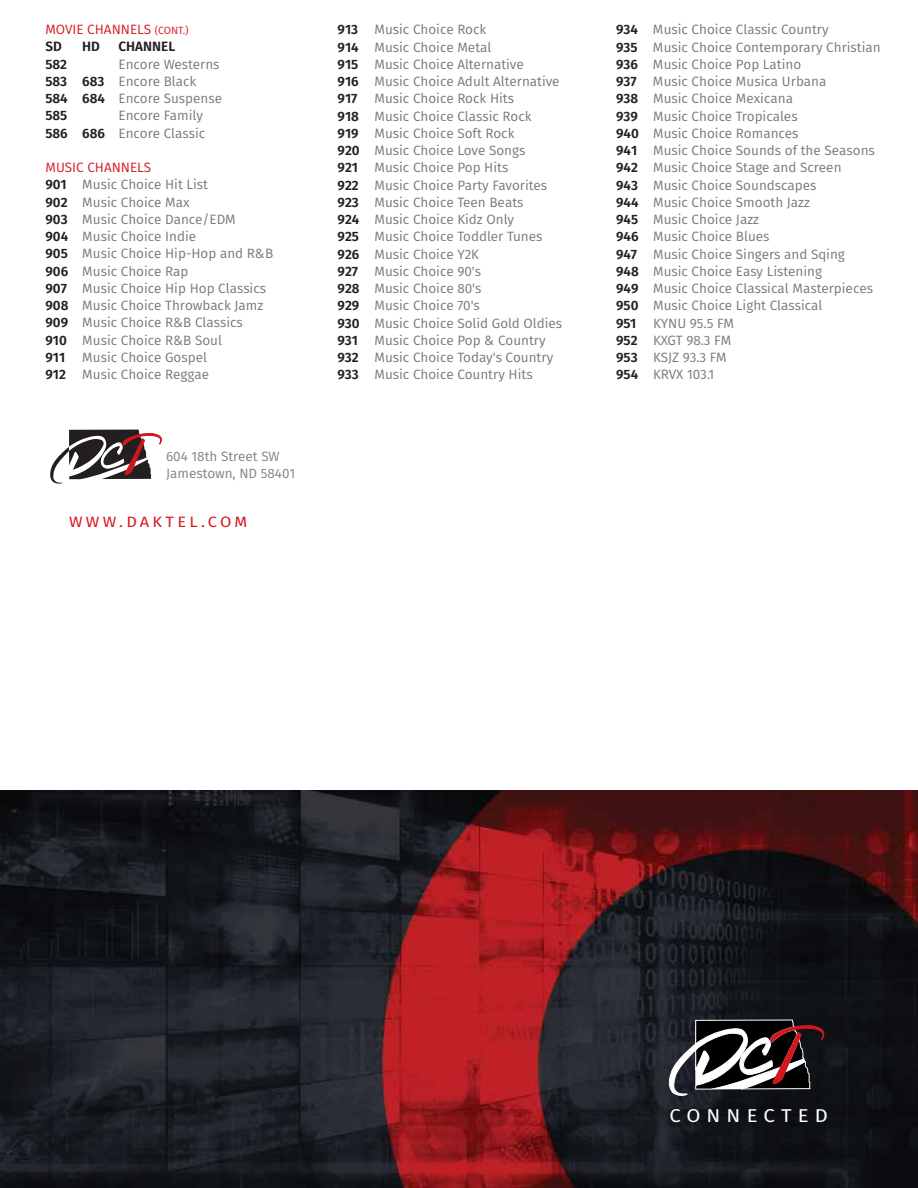
<style>
.page{position:relative;width:918px;height:1188px;background:#fff}
.page>*{position:absolute;margin:0;border:0;box-sizing:border-box;transform-origin:0 0}
.t1{font:18.6px "Fira Sans";letter-spacing:.3em;color:#fff;scale:1.1 1}
.t2{font:15px "Fira Sans";letter-spacing:.2em;color:#d71920;scale:1.1 1}
.t3{font:13.5px/17.2px "Fira Sans";color:#77787b}
.t4{font:13.5px/16.5px "Fira Sans";color:#808285}
.t5{font:13.5px/17.2px "Fira Sans";color:#d71920}
.t6{font:600 13.5px "Fira Sans";color:#231f20}
.s1{font-size:10.5px}
.s2{font-weight:600;color:#231f20}
.s3{color:#d71920}
.s4{font-weight:600;color:#212121}
</style>
<div class="page">
<svg style="left:50px;top:430px;width:112px;height:54px"></svg>
<img style="left:0;top:790px;width:918px;height:398px">
<svg style="left:667px;top:1019px;width:164px;height:78px"></svg>
<p class="t5" style="left:45px;top:20px;width:145px">MOVIE CHANNELS <span class="s1">(CONT.)<br></span><span class="s2">SD</span></p>
<p class="t6" style="left:82px;top:36px;width:19px">HD</p>
<p class="t6" style="left:119px;top:36px;width:58px">CHANNEL</p>
<p class="t3" style="left:45px;top:55px;width:178px;text-indent:73px">Encore Westerns<br><span class="s2">583 683</span> Encore Black<br><span class="s2">584 684</span> Encore Suspense<br><span class="s2">585</span></p>
<p class="t6" style="left:45px;top:53px;width:23px">582</p>
<p class="t3" style="left:45px;top:107px;width:161px;text-align:right">Encore Family<br><span class="s2">586 686</span> Encore Classic</p>
<p class="t3" style="left:45px;top:158px;width:229px"><span class="s3">MUSIC CHANNELS<br></span><span class="s2">901</span> Music Choice Hit List<br><span class="s2">902</span> Music Choice Max<br><span class="s2">903</span> Music Choice Dance/EDM<br><span class="s2">904</span> Music Choice Indie<br><span class="s2">905</span> Music Choice Hip-Hop and R&amp;B<br><span class="s4">906</span> Music Choice Rap<br><span class="s2">907</span> Music Choice Hip Hop Classics<br><span class="s2">908</span> Music Choice Throwback Jamz<br><span class="s2">909</span> Music Choice R&amp;B Classics<br><span class="s4">910</span> Music Choice R&amp;B Soul<br><span class="s2">911</span></p>
<p class="t3" style="left:45px;top:348px;width:165px;text-align:right">Music Choice Gospel<br><span class="s4">912</span> Music Choice Reggae</p>
<p class="t4" style="left:166px;top:448px;width:131px">604 18th Street SW<br>Jamestown, ND 58401</p>
<p class="t2" style="left:69px;top:510px;width:164px">WWW.DAKTEL.COM</p>
<p class="t3" style="left:338px;top:21px;width:224px"><span class="s2">913</span> Music Choice Rock<br><span class="s4">914</span> Music Choice Metal<br><span class="s4">915</span> Music Choice Alternative<br><span class="s2">916</span> Music Choice Adult Alternative<br><span class="s2">917</span></p>
<p class="t3" style="left:338px;top:90px;width:226px;text-indent:37px">Music Choice Rock Hits<br><span class="s2">918</span> Music Choice Classic Rock<br><span class="s2">919</span> Music Choice Soft Rock<br><span class="s2">920</span> Music Choice Love Songs<br><span class="s2">921</span> Music Choice Pop Hits<br><span class="s2">922</span> Music Choice Party Favorites<br><span class="s2">923</span> Music Choice Teen Beats<br><span class="s2">924</span> Music Choice Kidz Only<br><span class="s2">925</span> Music Choice Toddler Tunes<br><span class="s2">926</span> Music Choice Y2K<br><span class="s2">927</span> Music Choice 90's<br><span class="s2">928</span> Music Choice 80's<br><span class="s2">929</span> Music Choice 70's<br><span class="s2">930</span> Music Choice Solid Gold Oldies<br><span class="s2">931</span> Music Choice Pop &amp; Country<br><span class="s2">932</span> Music Choice Today's Country<br><span class="s2">933</span> Music Choice Country Hits</p>
<p class="t3" style="left:616px;top:21px;width:266px"><span class="s2">934</span> Music Choice Classic Country<br><span class="s2">935</span> Music Choice Contemporary Christian<br><span class="s2">936</span> Music Choice Pop Latino<br><span class="s2">937</span> Music Choice Musica Urbana<br><span class="s2">938</span> Music Choice Mexicana<br><span class="s2">939</span> Music Choice Tropicales<br><span class="s2">940</span> Music Choice Romances<br><span class="s2">941</span> Music Choice Sounds of the Seasons<br><span class="s2">942</span> Music Choice Stage and Screen<br><span class="s2">943</span> Music Choice Soundscapes<br><span class="s2">944</span> Music Choice Smooth Jazz<br><span class="s2">945</span> Music Choice Jazz<br><span class="s2">946</span> Music Choice Blues<br><span class="s2">947</span> Music Choice Singers and Sqing<br><span class="s2">948</span> Music Choice Easy Listening<br><span class="s2">949</span> Music Choice Classical Masterpieces<br><span class="s2">950</span> Music Choice Light Classical<br><span class="s2">951</span> KYNU 95.5 FM<br><span class="s2">952</span> KXGT 98.3 FM<br><span class="s2">953</span> KSJZ 93.3 FM<br><span class="s2">954</span> KRVX 103.1</p>
<h1 class="t1" style="left:669px;top:1101px;width:146px">CONNECTED</h1>
</div>
